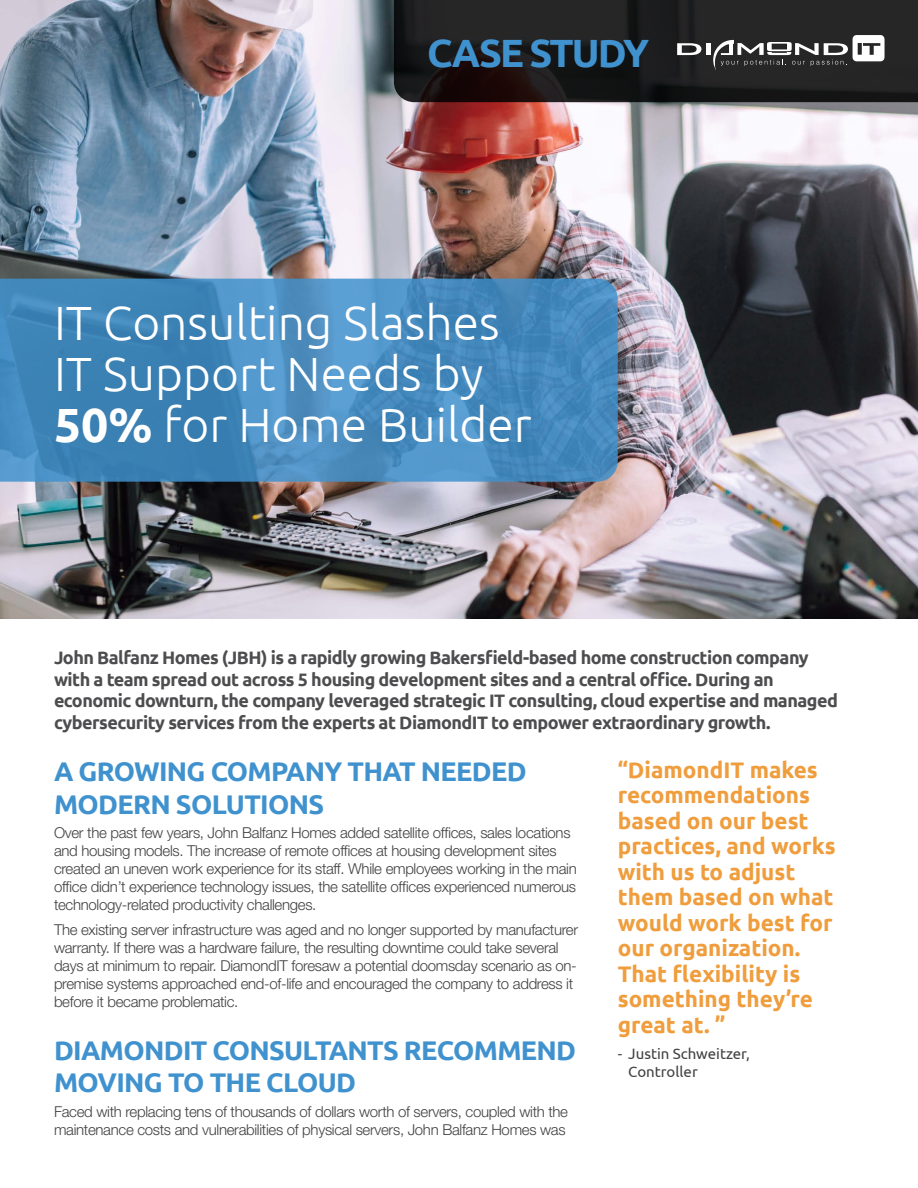
<style>
.page{position:relative;width:918px;height:1188px;background:#fff}
.page>*{position:absolute;margin:0;border:0;box-sizing:border-box;transform-origin:0 0}
.t1{font:300 48px/51px "Ubuntu";color:#fff}
.t2{font:700 39.45px "Ubuntu";letter-spacing:-.05em;color:#4092ce}
.t3{font:700 27px/32.4px "Ubuntu";letter-spacing:-.025em;color:#4092ce}
.t4{font:700 22.5px/25.5px "Ubuntu";color:#ef9d3d}
.t5{font:700 18px/21.6px "Ubuntu";letter-spacing:-.03em;color:#4d4d4f}
.t6{font:300 15px/18px "Helvetica Neue";letter-spacing:-.02em;color:#414042}
.t7{font:15px/18px "Ubuntu";color:#414042}
.s1{font-weight:700}
</style>
<div class="page">
<img style="left:0;top:0;width:918px;height:619px">
<svg style="left:394px;top:0;width:524px;height:102px;background:#1e1d1d"></svg>
<svg style="left:0;top:279px;width:618px;height:203px;background:#458abd"></svg>
<svg style="left:677px;top:43px;width:24px;height:12px"></svg>
<div style="left:706px;top:43px;width:5px;height:12px;background:#fff"></div>
<svg style="left:713px;top:35px;width:172px;height:35px"></svg>
<h2 class="t2" style="left:427px;top:29px;width:223px">CASE STUDY</h2>
<h1 class="t1" style="left:54px;top:296px;width:479px">IT Consulting Slashes<br>IT Support Needs by<br><span class="s1">50%</span> for Home Builder</h1>
<p class="t5" style="left:54px;top:647px;width:785px">John Balfanz Homes (JBH) is a rapidly growing Bakersfield-based home construction company with a team spread out across 5 housing development sites and a central office. During an economic downturn, the company leveraged strategic IT consulting, cloud expertise and managed cybersecurity services from the experts at DiamondIT to empower extraordinary growth.</p>
<h3 class="t4" style="left:618px;top:757px;width:219px">“DiamondIT makes recommendations based on our best practices, and works with us to adjust them based on what would work best for our organization.<br>That flexibility is something they’re great at. ”</h3>
<p class="t7" style="left:628px;top:1044px;width:123px;text-indent:-10px">- Justin Schweitzer,<br>Controller</p>
<h3 class="t3" style="left:54px;top:755px;width:474px">A GROWING COMPANY THAT NEEDED<br>MODERN SOLUTIONS</h3>
<p class="t6" style="left:54px;top:824px;width:524px">Over the past few years, John Balfanz Homes added satellite offices, sales locations and housing models. The increase of remote offices at housing development sites created an uneven work experience for its staff. While employees working in the main office didn’t experience technology issues, the satellite offices experienced numerous technology-related productivity challenges.</p>
<p class="t6" style="left:54px;top:921px;width:526px">The existing server infrastructure was aged and no longer supported by manufacturer warranty. If there was a hardware failure, the resulting downtime could take several days at minimum to repair. DiamondIT foresaw a potential doomsday scenario as on&shy;premise systems approached end-of-life and encouraged the company to address it before it became problematic.</p>
<h3 class="t3" style="left:54px;top:1034px;width:524px">DIAMONDIT CONSULTANTS RECOMMEND<br>MOVING TO THE CLOUD</h3>
<p class="t6" style="left:54px;top:1102px;width:516px">Faced with replacing tens of thousands of dollars worth of servers, coupled with the maintenance costs and vulnerabilities of physical servers, John Balfanz Homes was</p>
</div>
